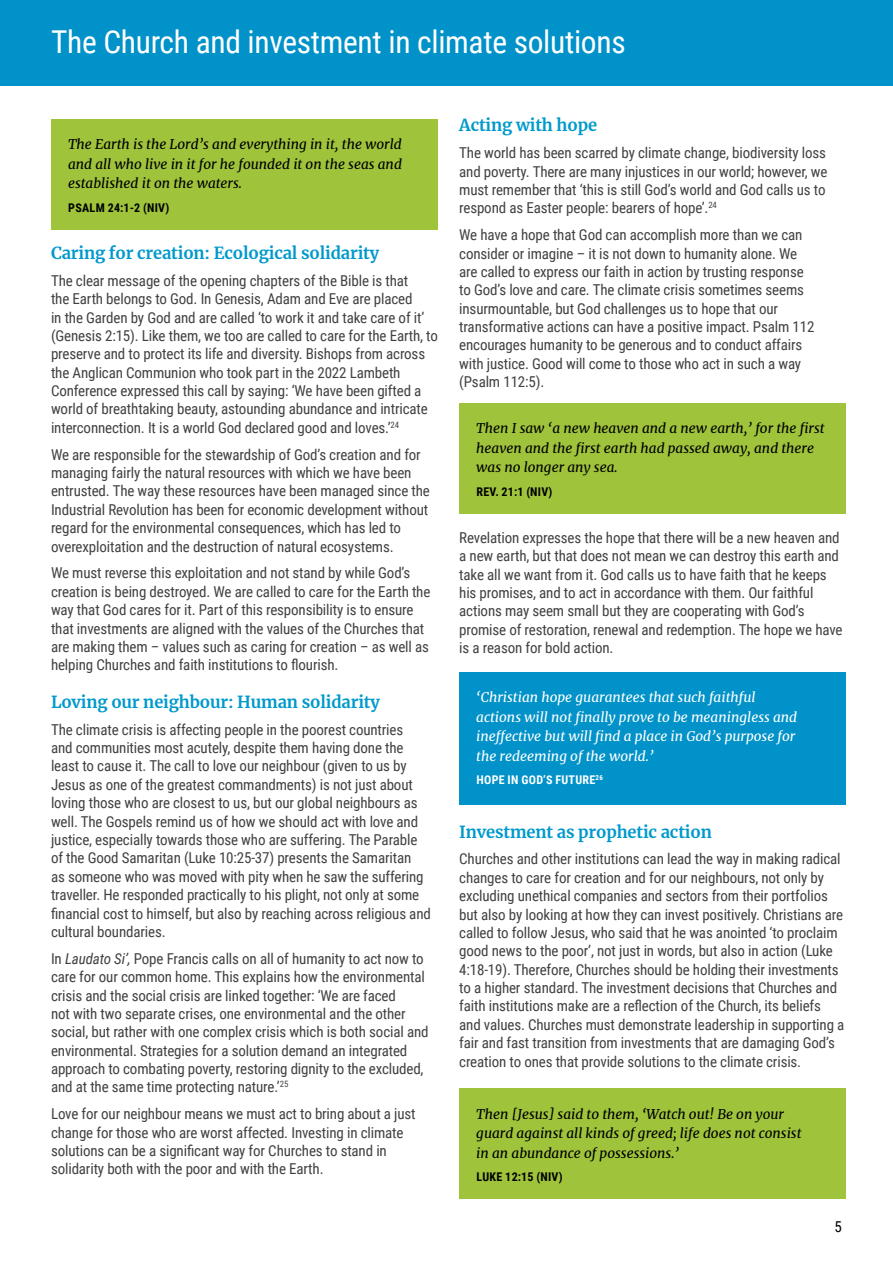
<style>
.page{position:relative;width:893px;height:1263px;background:#fff}
.page>*{position:absolute;margin:0;border:0;box-sizing:border-box;transform-origin:0 0}
.t1{font:31.5px "Roboto Condensed";letter-spacing:-.01em;color:#fff}
.t2{font:700 16.5px "Merriweather";letter-spacing:-.01em;color:#09c}
.t3{font:15px/18.5px "Roboto Condensed";letter-spacing:-.01em;color:#414042}
.t4{font:15px "Roboto Condensed";color:#000}
.t5{font:italic 13.5px/19.5px "Merriweather";color:#000}
.t6{font:italic 13.5px/19.5px "Merriweather";color:#fff}
.t7{font:700 12px "Roboto Condensed";letter-spacing:.025em;color:#000}
.t8{font:700 12px "Roboto Condensed";letter-spacing:.025em;color:#fff}
.s1{font-style:italic}
</style>
<div class="page">
<div style="left:0;top:0;width:893px;height:85px;background:#0092c8"></div>
<div style="left:51px;top:119px;width:387px;height:111px;background:#9fc43b"></div>
<div style="left:459px;top:403px;width:387px;height:110px;background:#9fc43b"></div>
<div style="left:459px;top:672px;width:387px;height:132px;background:#0092c8"></div>
<div style="left:459px;top:1089px;width:387px;height:110px;background:#9fc43b"></div>
<h1 class="t1" style="left:51px;top:20px;width:576px">The Church and investment in climate solutions</h1>
<p class="t5" style="left:68px;top:134px;width:335px;text-align:justify">The Earth is the Lord’s and everything in it, the world and all who live in it for he founded it on the seas and established it on the waters.</p>
<p class="t7" style="left:68px;top:199px;width:102px">PSALM 24:1-2 (NIV)</p>
<p class="t2" style="left:51px;top:241px;width:330px">Caring for creation: Ecological solidarity</p>
<p class="t3" style="left:51px;top:271px;width:388px">The clear message of the opening chapters of the Bible is that<br>the Earth belongs to God. In Genesis, Adam and Eve are placed<br>in the Garden by God and are called ‘to work it and take care of it’ (Genesis 2:15). Like them, we too are called to care for the Earth, to preserve and to protect its life and diversity. Bishops from across the Anglican Communion who took part in the 2022 Lambeth Conference expressed this call by saying: ‘We have been gifted a world of breathtaking beauty, astounding abundance and intricate interconnection. It is a world God declared good and loves.’<sup>24</sup></p>
<p class="t3" style="left:51px;top:445px;width:380px">We are responsible for the stewardship of God’s creation and for managing fairly the natural resources with which we have been entrusted. The way these resources have been managed since the Industrial Revolution has been for economic development without regard for the environmental consequences, which has led to overexploitation and the destruction of natural ecosystems.</p>
<p class="t3" style="left:51px;top:563px;width:381px">We must reverse this exploitation and not stand by while God’s creation is being destroyed. We are called to care for the Earth the way that God cares for it. Part of this responsibility is to ensure that investments are aligned with the values of the Churches that are making them – values such as caring for creation – as well as helping Churches and faith institutions to flourish.</p>
<p class="t2" style="left:51px;top:690px;width:330px">Loving our neighbour: Human solidarity</p>
<p class="t3" style="left:51px;top:720px;width:381px">The climate crisis is affecting people in the poorest countries<br>and communities most acutely, despite them having done the least to cause it. The call to love our neighbour (given to us by Jesus as one of the greatest commandments) is not just about loving those who are closest to us, but our global neighbours as well. The Gospels remind us of how we should act with love and justice, especially towards those who are suffering. The Parable of the Good Samaritan (Luke 10:25-37) presents the Samaritan<br>as someone who was moved with pity when he saw the suffering traveller. He responded practically to his plight, not only at some financial cost to himself, but also by reaching across religious and cultural boundaries.</p>
<p class="t3" style="left:51px;top:949px;width:379px">In <span class="s1">Laudato Si’,</span> Pope Francis calls on all of humanity to act now to care for our common home. This explains how the environmental crisis and the social crisis are linked together: ‘We are faced<br>not with two separate crises, one environmental and the other social, but rather with one complex crisis which is both social and environmental. Strategies for a solution demand an integrated approach to combating poverty, restoring dignity to the excluded, and at the same time protecting nature.’<sup>25</sup></p>
<p class="t3" style="left:51px;top:1104px;width:366px">Love for our neighbour means we must act to bring about a just change for those who are worst affected. Investing in climate solutions can be a significant way for Churches to stand in solidarity both with the poor and with the Earth.</p>
<p class="t2" style="left:459px;top:114px;width:139px">Acting with hope</p>
<p class="t3" style="left:459px;top:143px;width:370px">The world has been scarred by climate change, biodiversity loss and poverty. There are many injustices in our world; however, we must remember that ‘this is still God’s world and God calls us to respond as Easter people: bearers of hope’.<sup>24</sup></p>
<p class="t3" style="left:459px;top:225px;width:357px">We have a hope that God can accomplish more than we can consider or imagine – it is not down to humanity alone. We are called to express our faith in action by trusting response to God’s love and care. The climate crisis sometimes seems insurmountable, but God challenges us to hope that our transformative actions can have a positive impact. Psalm 112 encourages humanity to be generous and to conduct affairs with justice. Good will come to those who act in such a way (Psalm 112:5).</p>
<p class="t5" style="left:476px;top:418px;width:350px">Then I saw ‘a new heaven and a new earth,’ for the first heaven and the first earth had passed away, and there was no longer any sea.</p>
<p class="t7" style="left:476px;top:483px;width:78px">REV. 21:1 (NIV)</p>
<p class="t3" style="left:459px;top:528px;width:385px">Revelation expresses the hope that there will be a new heaven and a new earth, but that does not mean we can destroy this earth and take all we want from it. God calls us to have faith that he keeps his promises, and to act in accordance with them. Our faithful actions may seem small but they are cooperating with God’s promise of restoration, renewal and redemption. The hope we have is a reason for bold action.</p>
<p class="t6" style="left:476px;top:687px;width:322px">‘Christian hope guarantees that such faithful actions will not finally prove to be meaningless and ineffective but will find a place in God’s purpose for the redeeming of the world.’</p>
<p class="t8" style="left:476px;top:771px;width:128px">HOPE IN GOD’S FUTURE<sup>26</sup></p>
<p class="t2" style="left:459px;top:820px;width:254px">Investment as prophetic action</p>
<p class="t3" style="left:459px;top:849px;width:387px">Churches and other institutions can lead the way in making radical changes to care for creation and for our neighbours, not only by excluding unethical companies and sectors from their portfolios but also by looking at how they can invest positively. Christians are called to follow Jesus, who said that he was anointed ‘to proclaim good news to the poor’, not just in words, but also in action (Luke 4:18-19). Therefore, Churches should be holding their investments to a higher standard. The investment decisions that Churches and faith institutions make are a reflection of the Church, its beliefs and values. Churches must demonstrate leadership in supporting a fair and fast transition from investments that are damaging God’s creation to ones that provide solutions to the climate crisis.</p>
<p class="t5" style="left:476px;top:1104px;width:327px">Then [Jesus] said to them, ‘Watch out! Be on your guard against all kinds of greed; life does not consist in an abundance of possessions.’</p>
<p class="t7" style="left:476px;top:1169px;width:88px">LUKE 12:15 (NIV)</p>
<p class="t4" style="left:834px;top:1216px;width:9px">5</p>
</div>
